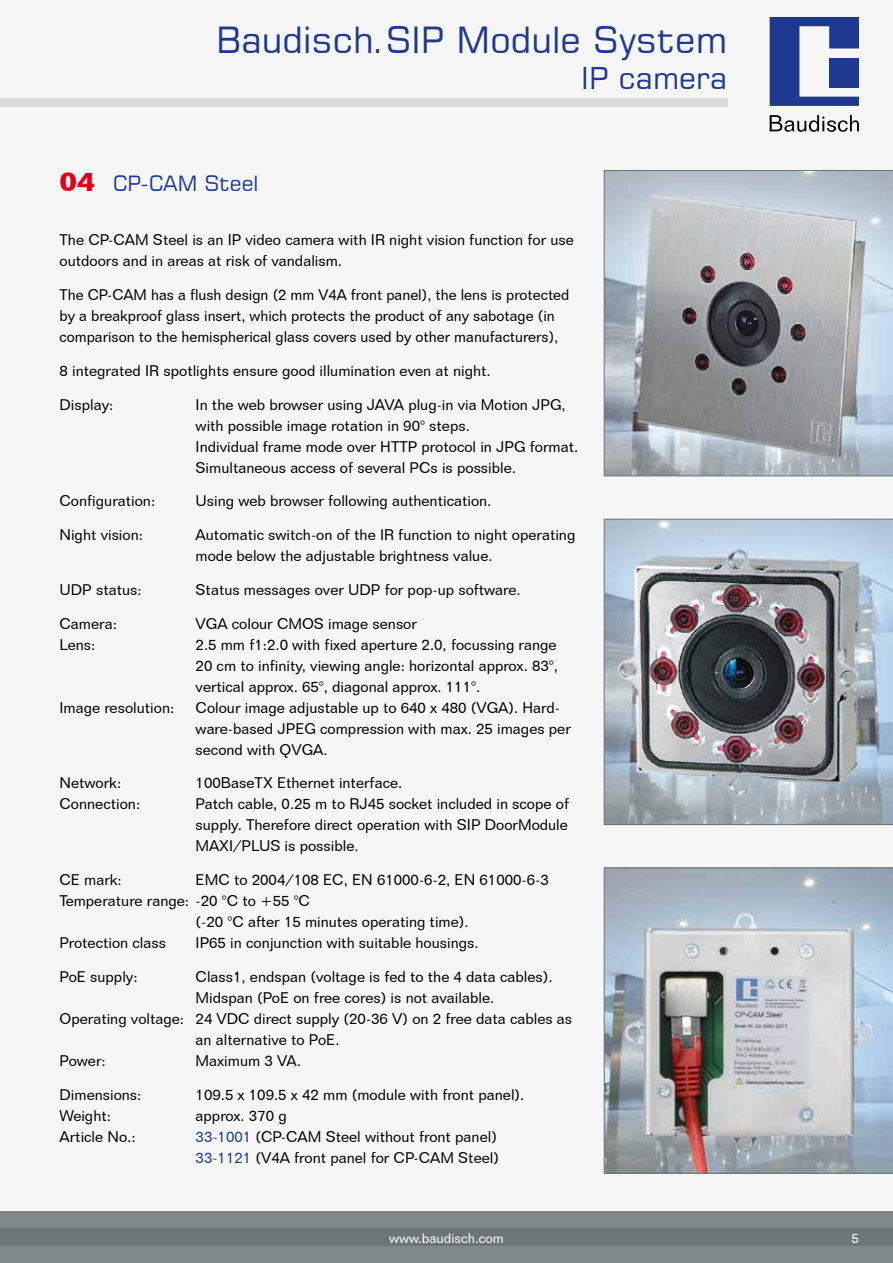
<style>
.page{position:relative;width:893px;height:1263px;background:#f6f6f6}
.page>*{position:absolute;margin:0;border:0;box-sizing:border-box;transform-origin:0 0}
.t1{font:36px "Square 721 BT";color:#1e398f}
.t2{font:30px "Square 721 BT";color:#1e398f}
.t3{font:21px "Square 721 BT";color:#1e398f}
.t4{font:15px/21px "Folio BT";color:#000}
.t5{font:13.5px "Folio BT";color:#fff}
.s1{font-family:"Folio BT";font-weight:700;font-size:27px;color:#e30018}
.s2{color:#1e398f}
</style>
<div class="page">
<svg style="left:604px;top:170px;width:289px;height:306px;background:#a5abb1"></svg>
<img style="left:604px;top:519px;width:289px;height:306px">
<div style="left:0;top:1212px;width:893px;height:51px;background:#808888"></div>
<div style="left:0;top:1229px;width:893px;height:17px;background:#6d7675"></div>
<div style="left:0;top:98px;width:727px;height:8px;background:#dadada"></div>
<svg style="left:770px;top:17px;width:89px;height:89px"></svg>
<div style="left:829px;top:58px;width:30px;height:29px;background:#1e398f"></div>
<svg style="left:770px;top:115px;width:89px;height:17px"></svg>
<img style="left:604px;top:867px;width:289px;height:307px">
<h1 class="t1" style="left:216px;top:18px;width:512px">Baudisch.SIP Module System</h1>
<h2 class="t2" style="left:581px;top:60px;width:147px">IP camera</h2>
<h3 class="t3" style="left:60px;top:170px;width:200px"><span class="s1">04</span> CP-CAM Steel</h3>
<p class="t4" style="left:60px;top:229px;width:516px">The CP-CAM Steel is an IP video camera with IR night vision function for use outdoors and in areas at risk of vandalism.</p>
<p class="t4" style="left:60px;top:284px;width:511px">The CP-CAM has a flush design (2 mm V4A front panel), the lens is protected by a breakproof glass insert, which protects the product of any sabotage (in comparison to the hemispherical glass covers used by other manufacturers),</p>
<p class="t4" style="left:60px;top:360px;width:433px">8 integrated IR spotlights ensure good illumination even at night.</p>
<p class="t4" style="left:60px;top:394px;width:55px">Display:</p>
<p class="t4" style="left:196px;top:394px;width:384px">In the web browser using JAVA plug-in via Motion JPG, with possible image rotation in 90° steps.<br>Individual frame mode over HTTP protocol in JPG format.<br>Simultaneous access of several PCs is possible.</p>
<p class="t4" style="left:60px;top:490px;width:97px">Configuration:</p>
<p class="t4" style="left:196px;top:490px;width:297px">Using web browser following authentication.</p>
<p class="t4" style="left:60px;top:524px;width:85px">Night vision:</p>
<p class="t4" style="left:196px;top:524px;width:381px">Automatic switch-on of the IR function to night operating mode below the adjustable brightness value.</p>
<p class="t4" style="left:60px;top:579px;width:84px">UDP status:</p>
<p class="t4" style="left:196px;top:579px;width:327px">Status messages over UDP for pop-up software.</p>
<p class="t4" style="left:60px;top:613px;width:59px">Camera:</p>
<p class="t4" style="left:196px;top:613px;width:223px">VGA colour CMOS image sensor</p>
<p class="t4" style="left:60px;top:634px;width:37px">Lens:</p>
<p class="t4" style="left:196px;top:634px;width:364px;text-align:justify">2.5 mm f1:2.0 with fixed aperture 2.0, focussing range 20 cm to infinity, viewing angle: horizontal approx. 83°, vertical approx. 65°, diagonal approx. 111°.</p>
<p class="t4" style="left:60px;top:697px;width:116px">Image resolution:</p>
<p class="t4" style="left:196px;top:697px;width:377px">Colour image adjustable up to 640 x 480 (VGA). Hard&shy;ware-based JPEG compression with max. 25 images per second with QVGA.</p>
<p class="t4" style="left:60px;top:772px;width:63px">Network:</p>
<p class="t4" style="left:196px;top:772px;width:208px">100BaseTX Ethernet interface.</p>
<p class="t4" style="left:60px;top:793px;width:82px">Connection:</p>
<p class="t4" style="left:196px;top:793px;width:375px;text-align:justify">Patch cable, 0.25 m to RJ45 socket included in scope of supply. Therefore direct operation with SIP DoorModule MAXI/PLUS is possible.</p>
<p class="t4" style="left:60px;top:869px;width:64px">CE mark:</p>
<p class="t4" style="left:196px;top:869px;width:355px">EMC to 2004/108 EC, EN 61000-6-2, EN 61000-6-3</p>
<p class="t4" style="left:60px;top:890px;width:252px">Temperature range: -20 °C to +55 °C</p>
<p class="t4" style="left:196px;top:911px;width:275px">(-20 °C after 15 minutes operating time).</p>
<p class="t4" style="left:60px;top:932px;width:108px">Protection class</p>
<p class="t4" style="left:196px;top:932px;width:285px">IP65 in conjunction with suitable housings.</p>
<p class="t4" style="left:60px;top:966px;width:80px">PoE supply:</p>
<p class="t4" style="left:196px;top:966px;width:359px">Class1, endspan (voltage is fed to the 4 data cables).</p>
<p class="t4" style="left:196px;top:987px;width:300px">Midspan (PoE on free cores) is not available.</p>
<p class="t4" style="left:60px;top:1008px;width:514px">Operating voltage: 24 VDC direct supply (20-36 V) on 2 free data cables as</p>
<p class="t4" style="left:196px;top:1029px;width:145px">an alternative to PoE.</p>
<p class="t4" style="left:60px;top:1050px;width:48px">Power:</p>
<p class="t4" style="left:196px;top:1050px;width:107px">Maximum 3 VA.</p>
<p class="t4" style="left:60px;top:1084px;width:83px">Dimensions:</p>
<p class="t4" style="left:196px;top:1084px;width:330px">109.5 x 109.5 x 42 mm (module with front panel).</p>
<p class="t4" style="left:60px;top:1105px;width:53px">Weight:</p>
<p class="t4" style="left:196px;top:1105px;width:93px">approx. 370 g</p>
<p class="t4" style="left:60px;top:1126px;width:78px">Article No.:</p>
<p class="t4" style="left:196px;top:1126px;width:305px"><span class="s2">33-1001</span> (CP-CAM Steel without front panel)<br><span class="s2">33-1121</span> (V4A front panel for CP-CAM Steel)</p>
<p class="t5" style="left:389px;top:1229px;width:116px">www.baudisch.com</p>
<p class="t5" style="left:851px;top:1229px;width:9px">5</p>
</div>
